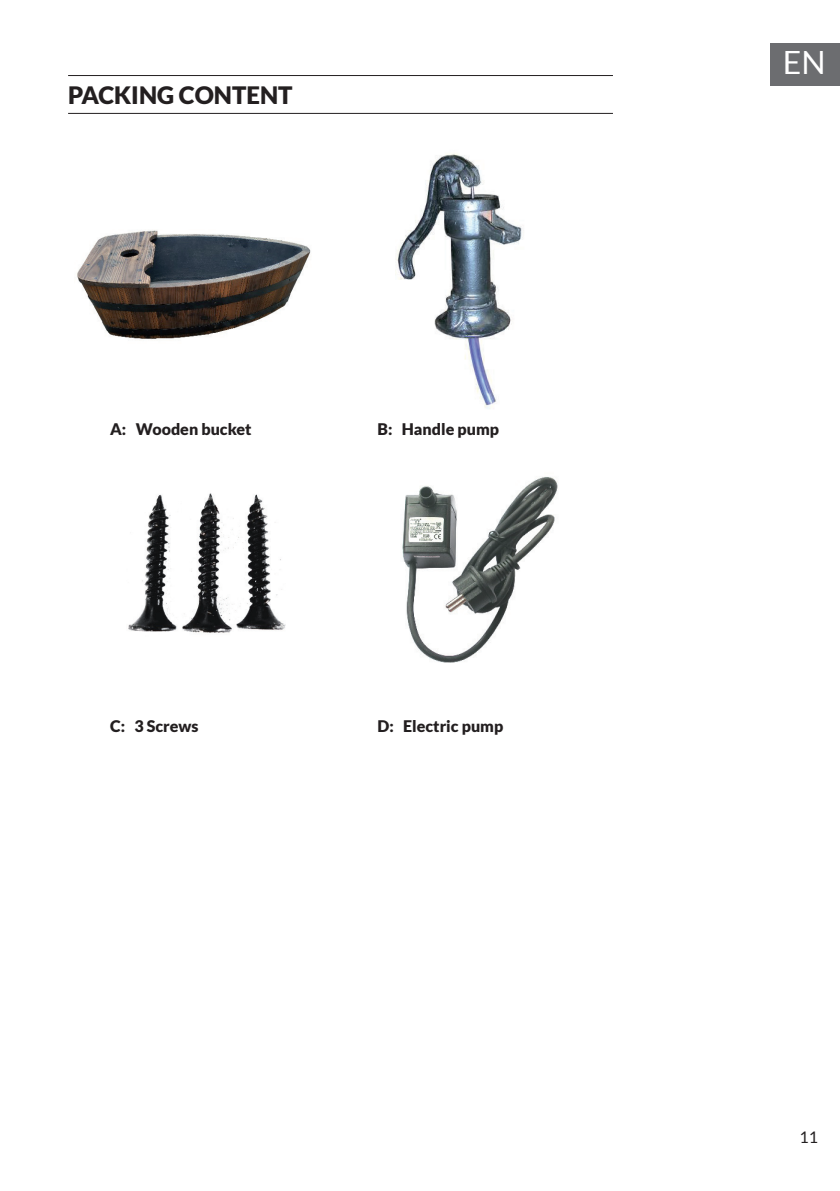
<style>
.page{position:relative;width:840px;height:1191px;background:#fff}
.page>*{position:absolute;margin:0;border:0;box-sizing:border-box;transform-origin:0 0}
.t1{font:32px "Lato";color:#fff}
.Super_Headline_EN{font:900 24px "Lato";color:#231f20}
.Headline{font:900 16px "Lato";color:#231f20}
.t2{font:16px "Lato";color:#231f20}
</style>
<div class="page">
<div style="left:770px;top:43px;width:69px;height:42px;background:#6c6d70"></div>
<hr style="left:68px;top:75px;width:544px;height:1px;background:#231f20">
<hr style="left:68px;top:113px;width:544px;height:1px;background:#231f20">
<img style="left:77px;top:230px;width:234px;height:110px">
<img style="left:395px;top:153px;width:127px;height:256px">
<img style="left:128px;top:493px;width:158px;height:140px">
<img style="left:402px;top:477px;width:156px;height:186px">
<p class="Super_Headline_EN" style="left:68px;top:82px;width:226px">PACKING CONTENT</p>
<p class="Headline" style="left:110px;top:420px;width:143px">A: Wooden bucket</p>
<p class="Headline" style="left:377px;top:420px;width:123px">B: Handle pump</p>
<p class="Headline" style="left:110px;top:717px;width:90px">C: 3 Screws</p>
<p class="Headline" style="left:377px;top:717px;width:127px">D: Electric pump</p>
<h1 class="t1" style="left:782px;top:45px;width:44px">EN</h1>
<p class="t2" style="left:799px;top:1128px;width:20px">11</p>
</div>
